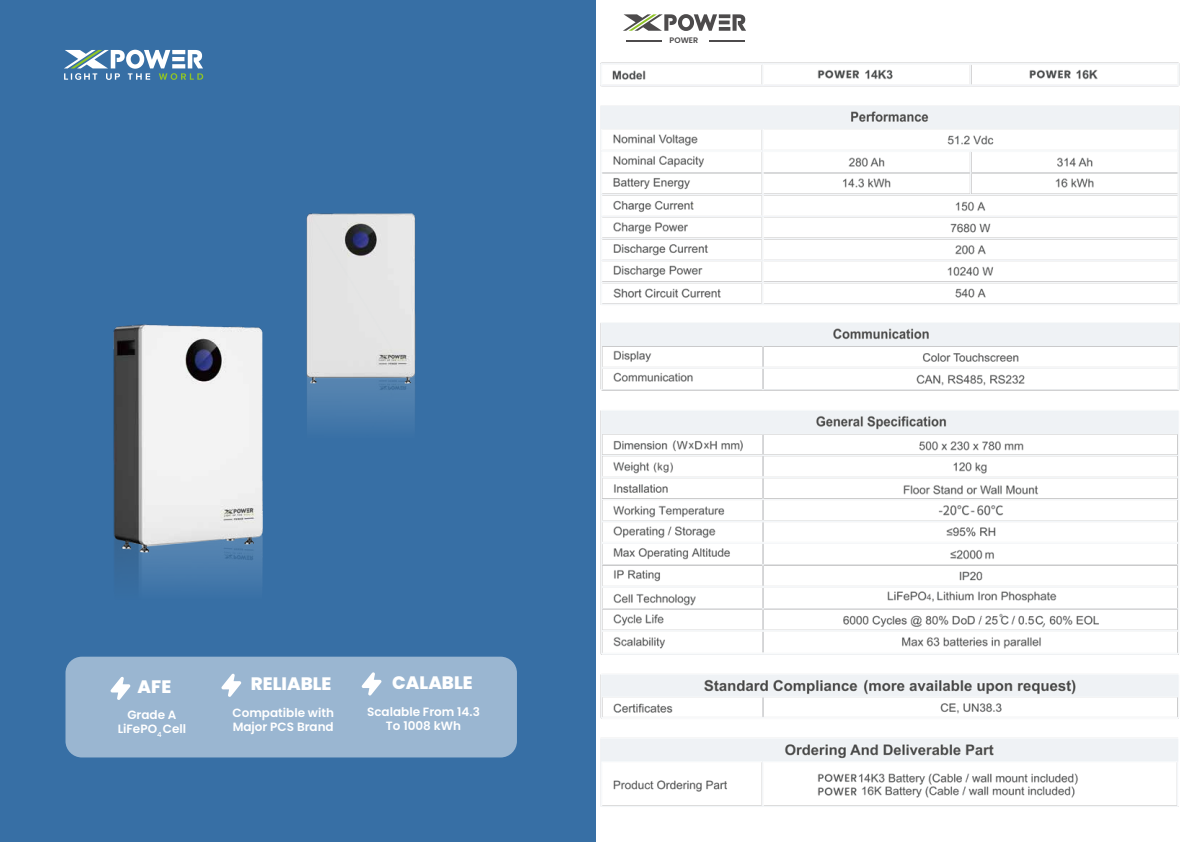
<style>
.page{position:relative;width:1191px;height:842px;background:#fff}
.page>*{position:absolute;margin:0;border:0;box-sizing:border-box;transform-origin:0 0}
.t1{font:800 18px "Poppins";color:#fff}
.t2{font:600 12px/14.4px "Poppins";color:#fff;text-align:center}
.t3{font:600 8px "Poppins";color:#4d4b4c}
.t4{font:500 7px "Poppins";color:#fff}
</style>
<div class="page">
<img style="left:595px;top:0;width:585px;height:842px">
<div style="left:0;top:0;width:595px;height:842px;background:#376fa5"></div>
<img style="left:82px;top:213px;width:376px;height:444px">
<svg style="left:64px;top:50px;width:139px;height:30px"></svg>
<div style="left:65px;top:657px;width:452px;height:100px;background:#9ab6d1;border-radius:16px"></div>
<svg style="left:221px;top:674px;width:20px;height:23px"></svg>
<svg style="left:111px;top:677px;width:19px;height:23px"></svg>
<svg style="left:362px;top:672px;width:19px;height:24px"></svg>
<svg style="left:623px;top:14px;width:123px;height:17px"></svg>
<div style="left:1167px;top:828px;width:24px;height:14px;background:#fff"></div>
<div style="left:603px;top:33px;width:140px;height:21px;background:#fff"></div>
<hr style="left:626px;top:40px;width:36px;height:1px;background:#4d4b4c">
<hr style="left:709px;top:40px;width:36px;height:1px;background:#4d4b4c">
<p class="t3" style="left:669px;top:36px;width:30px">POWER</p>
<h1 class="t1" style="left:138px;top:676px;width:35px">AFE</h1>
<h1 class="t1" style="left:251px;top:673px;width:82px">RELIABLE</h1>
<p class="t2" style="left:232px;top:706px;width:103px;text-align:left">Compatible with<br>Major PCS Brand</p>
<p class="t2" style="left:118px;top:708px;width:70px">Grade A<br>LiFePO Cell</p>
<p class="t4" style="left:157px;top:729px;width:6px">4</p>
<h1 class="t1" style="left:392px;top:672px;width:82px">CALABLE</h1>
<p class="t2" style="left:367px;top:704px;width:114px">Scalable From 14.3<br>To 1008 kWh</p>
</div>
